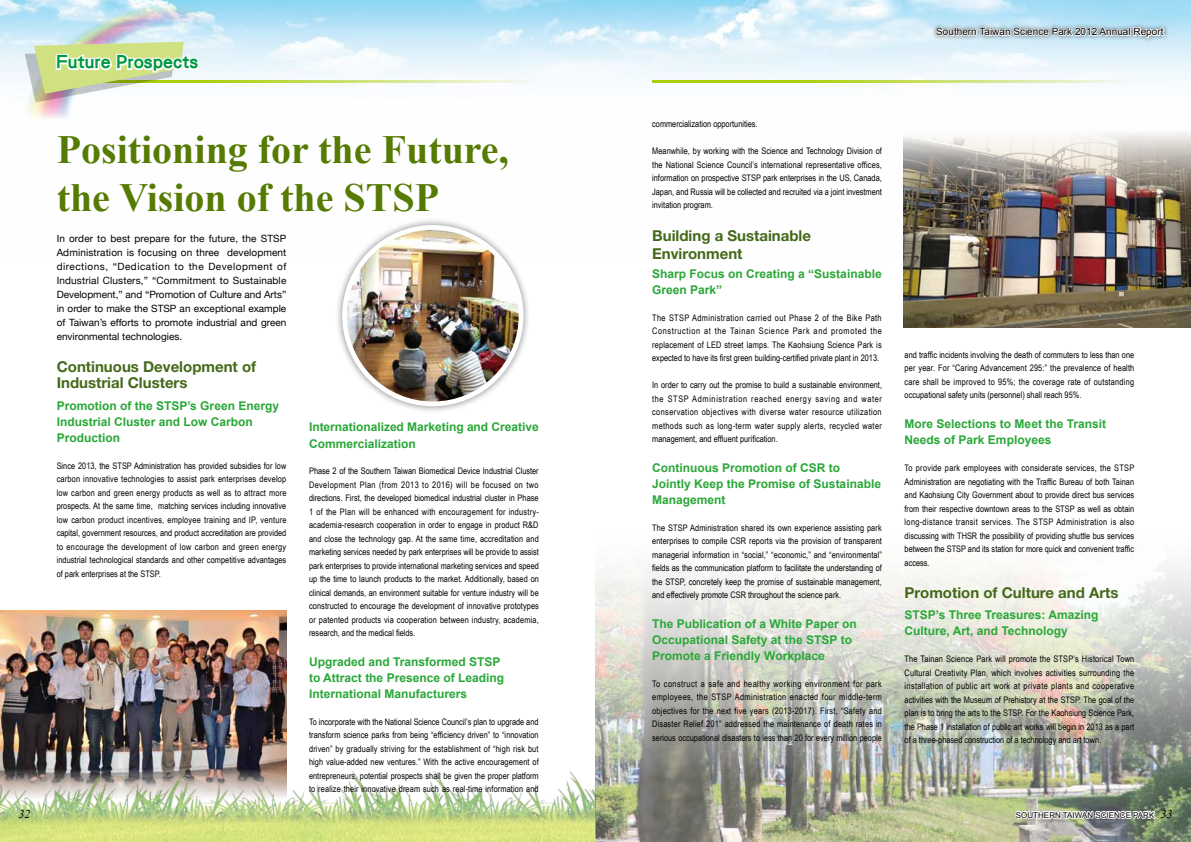
<style>
.page{position:relative;width:1191px;height:842px;background:#fff}
.page>*{position:absolute;margin:0;border:0;box-sizing:border-box;transform-origin:0 0}
.t1{font:700 40px/48px "Times New Roman";color:#567b03}
.t2{font:18px "DFN Hei XB HKP BF";color:#094}
.t3{font:700 15px/16px "Helvetica Neue";color:#44691a}
.t4{font:700 12px/16px "Arial";color:#2aa738}
.t5{font:italic 12px "Times New Roman";color:#000}
.t6{font:10px/14px "Helvetica Neue";color:#000;text-align:justify}
.t7{font:10px "Arial";color:#000}
.t8{font:9px/13.5px "Arial Narrow";color:#000;text-align:justify}
.t9{font:8px "Arial";color:#000}
.s1{font-family:"Times New Roman";font-style:italic;font-size:12px}
</style>
<div class="page">
<img style="left:0;top:0;width:1191px;height:119px">
<img style="left:596px;top:565px;width:595px;height:277px">
<img style="left:0;top:610px;width:287px;height:134px">
<img style="left:0;top:744px;width:595px;height:98px">
<div style="left:930px;top:21px;width:238px;height:21px;background:#000;opacity:.5"></div>
<svg style="left:935px;top:19px;width:230px;height:26px"></svg>
<img style="left:1013px;top:795px;width:146px;height:34px">
<hr style="left:57px;top:81px;width:482px;height:2px;background:#abcd03">
<div style="left:25px;top:50px;width:150px;height:52px;background:#000;opacity:.3"></div>
<svg style="left:34px;top:42px;width:167px;height:52px"></svg>
<hr style="left:652px;top:81px;width:482px;height:2px;background:#abcd03">
<img style="left:903px;top:133px;width:288px;height:195px">
<div style="left:334px;top:217px;width:196px;height:196px;background:#000;opacity:.5"></div>
<img style="left:344px;top:227px;width:177px;height:177px;border-radius:88px">
<div style="left:342px;top:225px;width:181px;height:181px;border:5px solid #fff;border-radius:50%"></div>
<h3 class="t5" style="left:18px;top:806px;width:13px">32</h3>
<h2 class="t2" style="left:56px;top:53px;width:143px">Future Prospects</h2>
<h1 class="t1" style="left:57px;top:124px;width:453px">Positioning for the Future, the Vision of the STSP</h1>
<p class="t6" style="left:57px;top:231px;width:231px">In order to best prepare for the future, the STSP Administration is focusing on three development directions, “Dedication to the Development of Industrial Clusters,” “Commitment to Sustainable Development,” and “Promotion of Culture and Arts” in order to make the STSP an exceptional example of Taiwan’s efforts to promote industrial and green environmental technologies.</p>
<h3 class="t3" style="left:57px;top:359px;width:201px">Continuous Development of<br>Industrial Clusters</h3>
<h3 class="t4" style="left:57px;top:398px;width:224px">Promotion of the STSP’s Green Energy<br>Industrial Cluster and Low Carbon<br>Production</h3>
<p class="t8" style="left:57px;top:458px;width:231px">Since 2013, the STSP Administration has provided subsidies for low carbon innovative technologies to assist park enterprises develop low carbon and green energy products as well as to attract more prospects. At the same time, matching services including innovative low carbon product incentives, employee training and IP, venture capital, government resources, and product accreditation are provided to encourage the development of low carbon and green energy industrial technological standards and other competitive advantages of park enterprises at the STSP.</p>
<h3 class="t4" style="left:309px;top:419px;width:231px;line-height:17px">Internationalized Marketing and Creative<br>Commercialization</h3>
<p class="t8" style="left:309px;top:464px;width:231px">Phase 2 of the Southern Taiwan Biomedical Device Industrial Cluster Development Plan (from 2013 to 2016) will be focused on two directions. First, the developed biomedical industrial cluster in Phase 1 of the Plan will be enhanced with encouragement for industry&shy;academia-research cooperation in order to engage in product R&amp;D and close the technology gap. At the same time, accreditation and marketing services needed by park enterprises will be provide to assist park enterprises to provide international marketing services and speed up the time to launch products to the market. Additionally, based on clinical demands, an environment suitable for venture industry will be constructed to encourage the development of innovative prototypes or patented products via cooperation between industry, academia, research, and the medical fields.</p>
<h3 class="t4" style="left:309px;top:654px;width:196px">Upgraded and Transformed STSP to Attract the Presence of Leading<br>International Manufacturers</h3>
<p class="t8" style="left:309px;top:714px;width:231px">To incorporate with the National Science Council’s plan to upgrade and transform science parks from being “efficiency driven” to “innovation driven” by gradually striving for the establishment of “high risk but high value-added new ventures.” With the active encouragement of entrepreneurs, potential prospects shall be given the proper platform to realize their innovative dream such as real-time information and</p>
<p class="t7" style="left:936px;top:25px;width:229px">Southern Taiwan Science Park 2012 Annual Report</p>
<p class="t8" style="left:652px;top:117px;width:107px">commercialization opportunities.</p>
<p class="t8" style="left:652px;top:144px;width:231px">Meanwhile, by working with the Science and Technology Division of the National Science Council’s international representative offices, information on prospective STSP park enterprises in the US, Canada, Japan, and Russia will be collected and recruited via a joint investment invitation program.</p>
<h3 class="t3" style="left:652px;top:226px;width:160px;line-height:18.5px">Building a Sustainable<br>Environment</h3>
<h3 class="t4" style="left:652px;top:266px;width:231px">Sharp Focus on Creating a “Sustainable<br>Green Park”</h3>
<p class="t8" style="left:652px;top:311px;width:231px">The STSP Administration carried out Phase 2 of the Bike Path Construction at the Tainan Science Park and promoted the replacement of LED street lamps. The Kaohsiung Science Park is expected to have its first green building-certified private plant in 2013.</p>
<p class="t8" style="left:652px;top:378px;width:231px">In order to carry out the promise to build a sustainable environment, the STSP Administration reached energy saving and water conservation objectives with diverse water resource utilization methods such as long-term water supply alerts, recycled water management, and effluent purification.</p>
<h3 class="t4" style="left:652px;top:460px;width:230px">Continuous Promotion of CSR to<br>Jointly Keep the Promise of Sustainable<br>Management</h3>
<p class="t8" style="left:652px;top:521px;width:231px">The STSP Administration shared its own experience assisting park enterprises to compile CSR reports via the provision of transparent managerial information in “social,” “economic,” and “environmental” fields as the communication platform to facilitate the understanding of the STSP, concretely keep the promise of sustainable management, and effectively promote CSR throughout the science park.</p>
<h3 class="t4" style="left:652px;top:616px;width:206px">The Publication of a White Paper on<br>Occupational Safety at the STSP to<br>Promote a Friendly Workplace</h3>
<p class="t8" style="left:652px;top:677px;width:231px">To construct a safe and healthy working environment for park employees, the STSP Administration enacted four middle-term objectives for the next five years (2013-2017). First, “Safety and Disaster Relief 201” addressed the maintenance of death rates in serious occupational disasters to less than 20 for every million people</p>
<p class="t8" style="left:904px;top:348px;width:231px">and traffic incidents involving the death of commuters to less than one per year. For “Caring Advancement 295:” the prevalence of health care shall be improved to 95%; the coverage rate of outstanding occupational safety units (personnel) shall reach 95%.</p>
<h3 class="t4" style="left:904px;top:416px;width:203px">More Selections to Meet the Transit<br>Needs of Park Employees</h3>
<p class="t8" style="left:904px;top:461px;width:231px">To provide park employees with considerate services, the STSP Administration are negotiating with the Traffic Bureau of both Tainan and Kaohsiung City Government about to provide direct bus services from their respective downtown areas to the STSP as well as obtain long-distance transit services. The STSP Administration is also discussing with THSR the possibility of providing shuttle bus services between the STSP and its station for more quick and convenient traffic access.</p>
<h3 class="t3" style="left:904px;top:584px;width:215px">Promotion of Culture and Arts</h3>
<h3 class="t4" style="left:904px;top:607px;width:195px">STSP’s Three Treasures: Amazing<br>Culture, Art, and Technology</h3>
<p class="t8" style="left:904px;top:652px;width:231px">The Tainan Science Park will promote the STSP’s Historical Town Cultural Creativity Plan, which involves activities surrounding the installation of public art work at private plants and cooperative activities with the Museum of Prehistory at the STSP. The goal of the plan is to bring the arts to the STSP. For the Kaohsiung Science Park, the Phase 1 installation of public art works will begin in 2013 as a part of a three-phased construction of a technology and art town.</p>
<p class="t9" style="left:1016px;top:810px;width:158px">SOUTHERN TAIWAN SCIENCE PARK <span class="s1">33</span></p>
</div>
